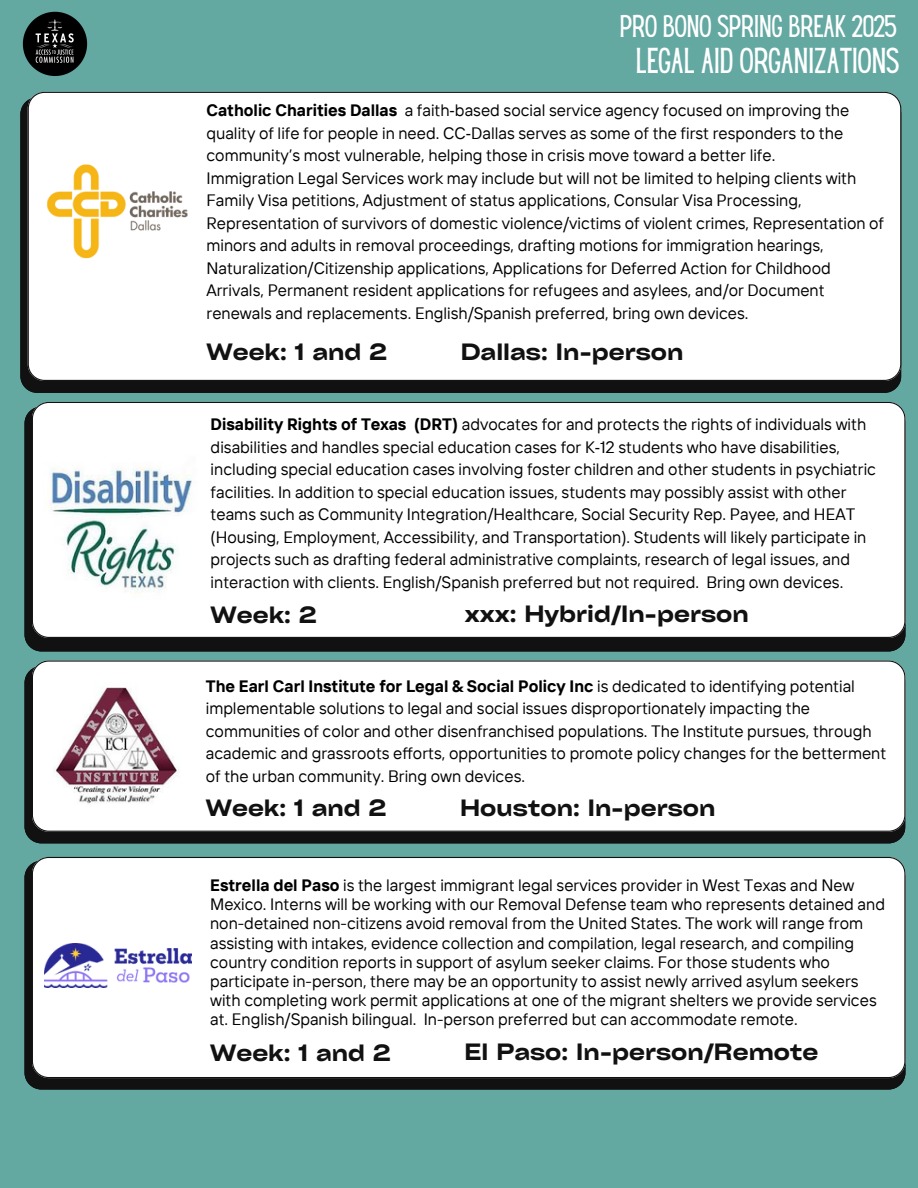
<style>
.page{position:relative;width:918px;height:1188px;background:#64a8a2}
.page>*{position:absolute;margin:0;border:0;box-sizing:border-box;transform-origin:0 0}
.t1{font:31.5px "Hey Gotcha";color:#fff}
.t2{font:27.45px "Hey Gotcha";color:#fff}
.t3{font:600 expanded 22.65px "Cy Grotesk";color:#111}
.t4{font:16.5px/22.5px "TT Interphases";color:#000}
.s1{font-weight:700}
.s2{font-family:"Noto Sans"}
</style>
<div class="page">
<div style="left:20px;top:100px;width:881px;height:293px;background:#111"></div>
<div style="left:28px;top:92px;width:873px;height:289px;background:#fff"></div>
<img style="left:44px;top:163px;width:147px;height:98px">
<img style="left:22px;top:11px;width:66px;height:65px">
<div style="left:25px;top:409px;width:880px;height:242px;background:#111"></div>
<div style="left:32px;top:402px;width:873px;height:236px;background:#fff"></div>
<img style="left:44px;top:451px;width:154px;height:154px">
<svg style="left:25px;top:669px;width:880px;height:174px;background:#141515"></svg>
<div style="left:32px;top:660px;width:873px;height:171px;background:#fff"></div>
<img style="left:43px;top:672px;width:147px;height:148px">
<svg style="left:24px;top:863px;width:881px;height:226px;background:#141515"></svg>
<div style="left:32px;top:857px;width:873px;height:221px;background:#fff"></div>
<img style="left:44px;top:944px;width:147px;height:44px">
<h3 class="t2" style="left:620px;top:15px;width:279px">PRO BONO SPRING BREAK 2025</h3>
<h3 class="t1" style="left:636px;top:48px;width:264px">LEGAL AID ORGANIZATIONS</h3>
<p class="t4" style="left:207px;top:99px;width:644px"><span class="s1">Catholic Charities Dallas</span> a faith<span class="s2">‐</span>based social service agency focused on improving the quality of life for people in need. CC<span class="s2">‐</span>Dallas serves as some of the first responders to the</p>
<p class="t4" style="left:207px;top:144px;width:679px">community’s most vulnerable, helping those in crisis move toward a better life.<br>Immigration Legal Services work may include but will not be limited to helping clients with Family Visa petitions, Adjustment of status applications, Consular Visa Processing, Representation of survivors of domestic violence/victims of violent crimes, Representation of minors and adults in removal proceedings, drafting motions for immigration hearings, Naturalization/Citizenship applications, Applications for Deferred Action for Childhood Arrivals, Permanent resident applications for refugees and asylees, and/or Document renewals and replacements. English/Spanish preferred, bring own devices.</p>
<h2 class="t3" style="left:207px;top:338px;width:182px">Week: 1 and 2</h2>
<h1 class="t3" style="left:461px;top:338px;width:224px">Dallas: In-person</h1>
<h3 class="t4" style="left:211px;top:413px;width:667px"><span class="s1">Disability Rights of Texas (DRT)</span> advocates for and protects the rights of individuals with disabilities and handles special education cases for K<span class="s2">‐</span>12 students who have disabilities, including special education cases involving foster children and other students in psychiatric facilities. In addition to special education issues, students may possibly assist with other teams such as Community Integration/Healthcare, Social Security Rep. Payee, and HEAT (Housing, Employment, Accessibility, and Transportation). Students will likely participate in projects such as drafting federal administrative complaints, research of legal issues, and interaction with clients. English/Spanish preferred but not required. Bring own devices.</h3>
<p class="t3" style="left:211px;top:601px;width:107px">Week: 2</p>
<p class="t3" style="left:465px;top:599px;width:285px">xxx: Hybrid/In-person</p>
<h3 class="t4" style="left:206px;top:674px;width:682px"><span class="s1">The Earl Carl Institute for Legal &amp; Social Policy Inc</span> is dedicated to identifying potential implementable solutions to legal and social issues disproportionately impacting the communities of color and other disenfranchised populations. The Institute pursues, through academic and grassroots efforts, opportunities to promote policy changes for the betterment of the urban community. Bring own devices.</h3>
<p class="t3" style="left:206px;top:793px;width:182px">Week: 1 and 2</p>
<p class="t3" style="left:460px;top:793px;width:257px">Houston: In-person</p>
<h3 class="t4" style="left:210px;top:875px;width:676px;line-height:19.2px"><span class="s1">Estrella del Paso</span> is the largest immigrant legal services provider in West Texas and New Mexico. Interns will be working with our Removal Defense team who represents detained and non-detained non-citizens avoid removal from the United States. The work will range from assisting with intakes, evidence collection and compilation, legal research, and compiling country condition reports in support of asylum seeker claims. For those students who participate in-person, there may be an opportunity to assist newly arrived asylum seekers with completing work permit applications at one of the migrant shelters we provide services at. English/Spanish bilingual. In-person preferred but can accommodate remote.</h3>
<p class="t3" style="left:210px;top:1038px;width:182px">Week: 1 and 2</p>
<h3 class="t3" style="left:464px;top:1037px;width:356px">El Paso: In-person/Remote</h3>
</div>
